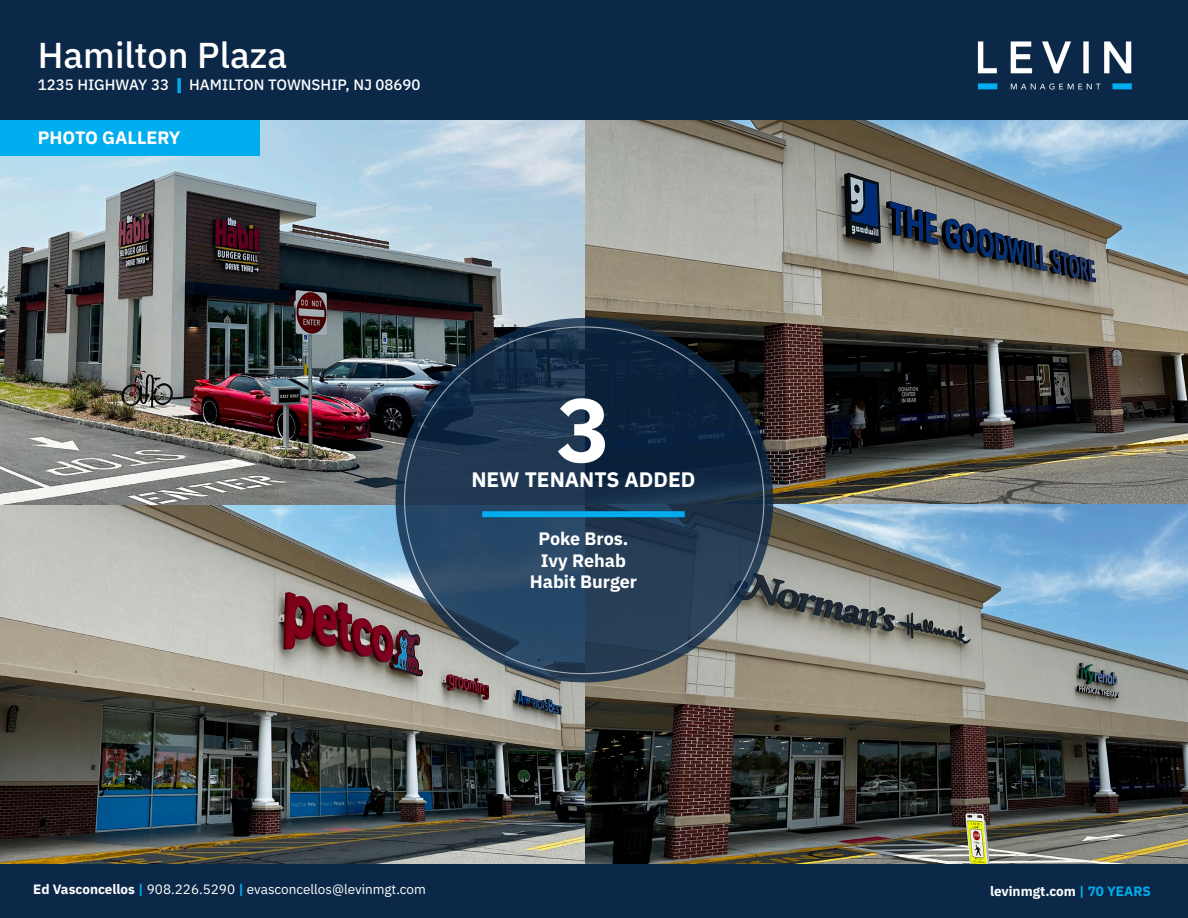
<style>
.page{position:relative;width:1188px;height:918px;background:#fff}
.page>*{position:absolute;margin:0;border:0;box-sizing:border-box;transform-origin:0 0}
.t1{font:700 90px "IBM Plex Sans";color:#fff}
.t2{font:500 36px "IBM Plex Sans";color:#fff}
.t3{font:700 21px "IBM Plex Sans";color:#fff}
.t4{font:700 18px "IBM Plex Sans";color:#fff}
.t5{font:500 15px "IBM Plex Sans";color:#fff}
.t6{font:13.5px "IBM Plex Sans";color:#fff}
.t7{font:700 13.5px "IBM Plex Sans";color:#fff}
.s1{font-weight:700;color:#00adef}
.s2{font-weight:700}
.s3{color:#00adef}
</style>
<div class="page">
<img style="left:585px;top:120px;width:603px;height:744px">
<img style="left:0;top:120px;width:585px;height:744px">
<div style="left:0;top:120px;width:259px;height:36px;background:#00adef"></div>
<div style="left:0;top:0;width:1188px;height:120px;background:#0b2848"></div>
<img style="left:977px;top:41px;width:155px;height:49px">
<div style="left:0;top:864px;width:1188px;height:54px;background:#0b2848"></div>
<svg style="left:396px;top:318px;width:377px;height:364px;background:#1e3852"></svg>
<div style="left:482px;top:511px;width:203px;height:6px;background:#00adef"></div>
<p class="t2" style="left:38px;top:27px;width:251px">Hamilton Plaza</p>
<p class="t5" style="left:38px;top:73px;width:384px">1235 HIGHWAY 33 <span class="s1">|</span> HAMILTON TOWNSHIP, NJ 08690</p>
<p class="t4" style="left:38px;top:123px;width:144px">PHOTO GALLERY</p>
<p class="t1" style="left:556px;top:359px;width:55px">3</p>
<p class="t3" style="left:471px;top:463px;width:226px">NEW TENANTS ADDED</p>
<p class="t4" style="left:539px;top:524px;width:91px">Poke Bros.</p>
<p class="t4" style="left:541px;top:546px;width:87px">Ivy Rehab</p>
<p class="t4" style="left:530px;top:567px;width:109px">Habit Burger</p>
<p class="t6" style="left:33px;top:879px;width:394px"><span class="s2">Ed Vasconcellos</span> <span class="s1">|</span> 908.226.5290 <span class="s1">|</span> evasconcellos@levinmgt.com</p>
<p class="t7" style="left:990px;top:880px;width:162px">levinmgt.com <span class="s3">| 70 YEARS</span></p>
</div>
